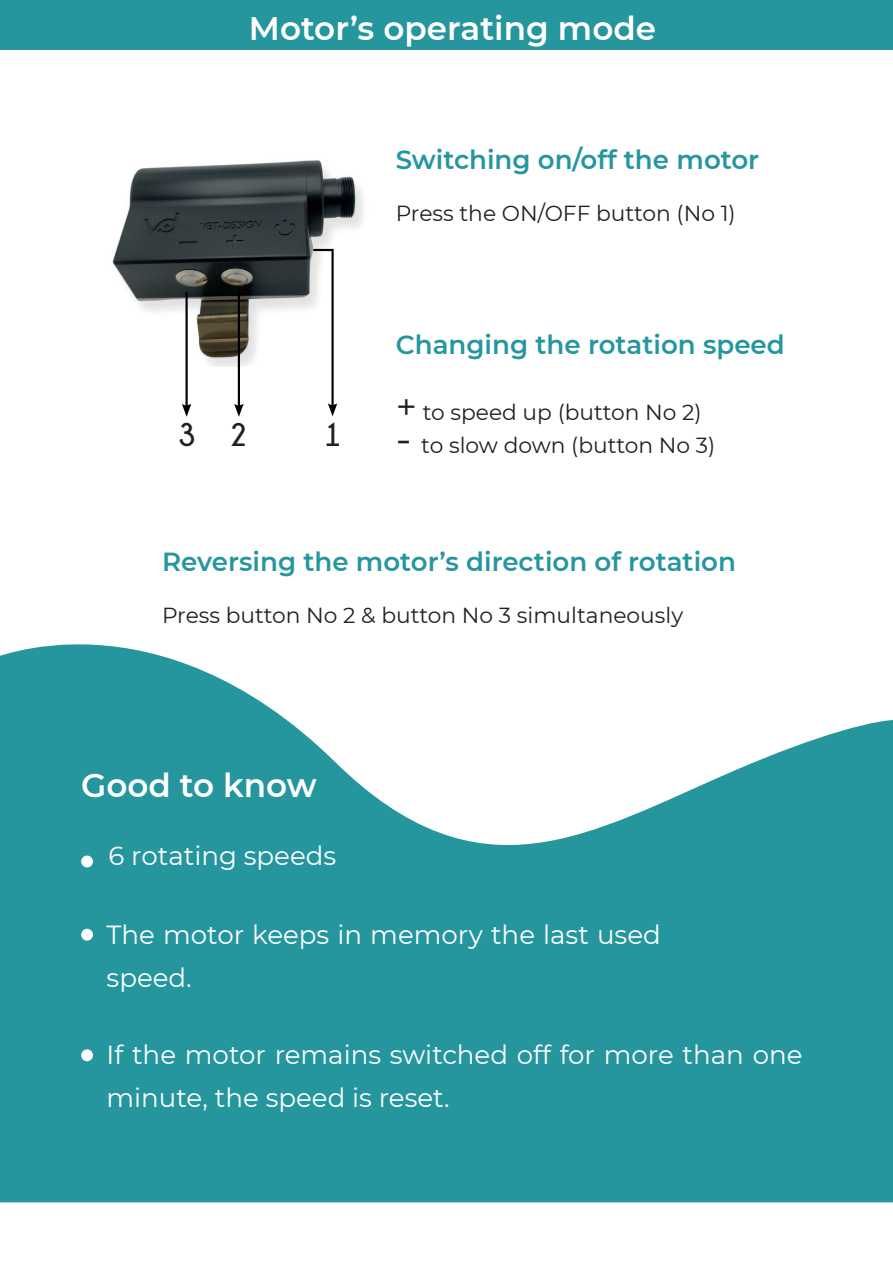
<style>
.page{position:relative;width:893px;height:1263px;background:#fff}
.page>*{position:absolute;margin:0;border:0;box-sizing:border-box;transform-origin:0 0}
.t1{font:600 32.7px "Montserrat";color:#fff}
.t2{font:700 32.7px "Champagne&Limousines";color:#231f20}
.t3{font:26.1px/43.5px "Montserrat";color:#fff}
.t4{font:600 26.1px "Montserrat";color:#26969e}
.t5{font:21.75px "Montserrat";color:#231f20}
.s1{font-size:36.9px}
.s2{font-size:41.25px}
</style>
<div class="page">
<svg style="left:0;top:644px;width:893px;height:558px;fill:#26969e"></svg>
<div style="left:0;top:0;width:893px;height:49px;background:#26969e"></div>
<div style="left:81px;top:855px;width:12px;height:12px;background:#fff;border-radius:50%"></div>
<div style="left:81px;top:1049px;width:12px;height:12px;background:#fff;border-radius:50%"></div>
<div style="left:81px;top:929px;width:12px;height:12px;background:#fff;border-radius:50%"></div>
<img style="left:112px;top:160px;width:251px;height:207px">
<hr style="left:186px;top:292px;width:2px;height:116px;background:#000">
<svg style="left:182px;top:404px;width:9px;height:13px"></svg>
<hr style="left:238px;top:292px;width:2px;height:116px;background:#000">
<svg style="left:234px;top:404px;width:10px;height:13px"></svg>
<hr style="left:331px;top:249px;width:3px;height:158px;background:#000">
<svg style="left:328px;top:403px;width:9px;height:13px"></svg>
<hr style="left:313px;top:249px;width:20px;height:2px;background:#000">
<p class="t1" style="left:249px;top:6px;width:409px">Motor’s operating mode</p>
<p class="t4" style="left:396px;top:141px;width:365px">Switching on/off the motor</p>
<p class="t5" style="left:396px;top:198px;width:341px">Press the ON/OFF button (No 1)</p>
<p class="t2" style="left:178px;top:417px;width:71px">3 2</p>
<p class="t2" style="left:324px;top:417px;width:20px">1</p>
<p class="t4" style="left:396px;top:326px;width:390px">Changing the rotation speed</p>
<p class="t5" style="left:396px;top:397px;width:307px"><span class="s1">+</span> to speed up (button No 2)</p>
<p class="t5" style="left:396px;top:430px;width:321px"><span class="s2">-</span> to slow down (button No 3)</p>
<p class="t4" style="left:162px;top:543px;width:575px">Reversing the motor’s direction of rotation</p>
<p class="t5" style="left:162px;top:600px;width:522px">Press button No 2 &amp; button No 3 simultaneously</p>
<p class="t1" style="left:81px;top:762px;width:237px">Good to know</p>
<p class="t3" style="left:109px;top:833px;width:229px">6 rotating speeds</p>
<p class="t3" style="left:107px;top:912px;width:556px">The motor keeps in memory the last used speed.</p>
<p class="t3" style="left:107px;top:1032px;width:697px">If the motor remains switched off for more than one minute, the speed is reset.</p>
</div>
